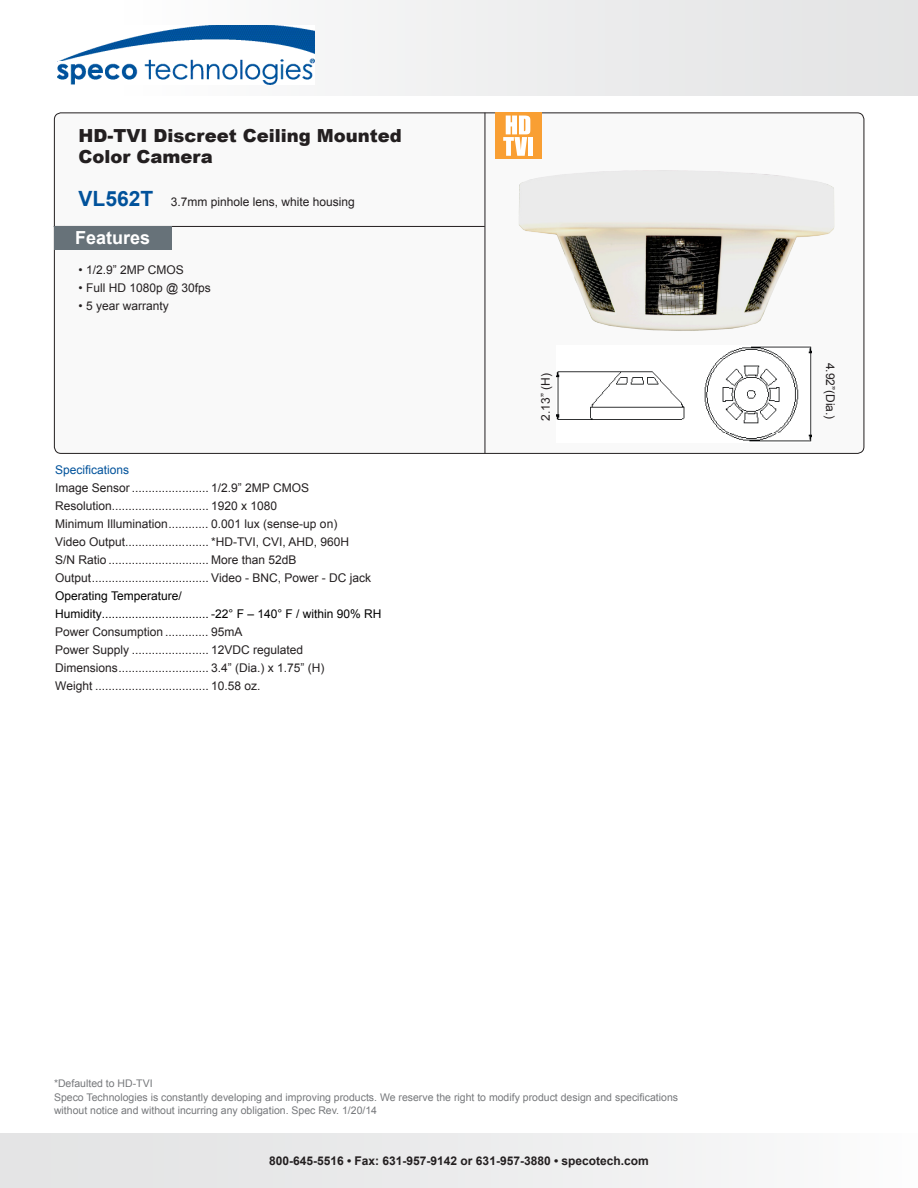
<style>
.page{position:relative;width:918px;height:1188px;background:#fff}
.page>*{position:absolute;margin:0;border:0;box-sizing:border-box;transform-origin:0 0}
.PRODUCT_NAME{font:900 18px "Arial";color:#231f20}
.t1{font:700 18px "Arial";color:#fff}
.DESCRIPTIONS{font:12px/18px "Arial";color:#231f20}
.DESCRIPTIONS-2{font:12px "Arial";color:#000}
.ADDRESS{font:700 12px "Arial";color:#231f20}
.model_number{font:12px "Arial";color:#231f20}
.DESCRIPTIONS-3{font:12px "Arial";color:#01529b}
.t2{font:10.5px/13.5px "Arial";color:#76787b}
.s1{font-weight:700;font-size:21px;color:#01529b}
</style>
<div class="page">
<div style="left:54px;top:113px;width:810px;height:340px;background:#f9f9f9;border-radius:7px"></div>
<div style="left:0;top:0;width:918px;height:96px;background:linear-gradient(to right,#fff,#e2e2e3)"></div>
<img style="left:57px;top:25px;width:257px;height:59px">
<hr style="left:54px;top:226px;width:431px;height:1px;background:#231f20">
<hr style="left:485px;top:113px;width:1px;height:340px;background:#231f20">
<div style="left:54px;top:227px;width:118px;height:23px;background:#677279"></div>
<div style="left:0;top:1134px;width:918px;height:54px;background:linear-gradient(to right,#e0e1e2,#fafafa)"></div>
<div style="left:495px;top:113px;width:46px;height:46px;background:#f99f33"></div>
<div style="left:528px;top:137px;width:5px;height:19px;background:#fff"></div>
<svg style="left:503px;top:116px;width:27px;height:40px"></svg>
<img style="left:557px;top:348px;width:255px;height:94px">
<img style="left:519px;top:159px;width:346px;height:189px">
<p class="PRODUCT_NAME" style="left:79px;top:123px;width:325px">HD-TVI Discreet Ceiling Mounted</p>
<p class="PRODUCT_NAME" style="left:79px;top:144px;width:136px">Color Camera</p>
<p class="model_number" style="left:79px;top:194px;width:278px"><span class="s1">VL562T</span> 3.7mm pinhole lens, white housing</p>
<p class="t1" style="left:75px;top:226px;width:77px">Features</p>
<p class="DESCRIPTIONS" style="left:79px;top:261px;width:107px">• 1/2.9” 2MP CMOS</p>
<p class="DESCRIPTIONS" style="left:79px;top:279px;width:134px">• Full HD 1080p @ 30fps</p>
<p class="DESCRIPTIONS" style="left:79px;top:297px;width:92px">• 5 year warranty</p>
<p class="DESCRIPTIONS-3" style="left:55px;top:462px;width:76px">Specifications</p>
<p class="DESCRIPTIONS" style="left:55px;top:479px;width:255px">Image Sensor ....................... 1/2.9” 2MP CMOS</p>
<p class="DESCRIPTIONS" style="left:55px;top:497px;width:284px">Resolution............................. 1920 x 1080<br>Minimum Illumination............ 0.001 lux (sense-up on)</p>
<p class="DESCRIPTIONS" style="left:55px;top:533px;width:296px">Video Output......................... *HD-TVI, CVI, AHD, 960H</p>
<p class="DESCRIPTIONS" style="left:55px;top:551px;width:243px">S/N Ratio .............................. More than 52dB</p>
<p class="DESCRIPTIONS" style="left:55px;top:569px;width:317px">Output................................... Video - BNC, Power - DC jack</p>
<p class="DESCRIPTIONS-2" style="left:55px;top:588px;width:128px">Operating Temperature/</p>
<p class="DESCRIPTIONS-2" style="left:55px;top:606px;width:328px">Humidity................................ -22° F ‒ 140° F / within 90% RH</p>
<p class="DESCRIPTIONS" style="left:55px;top:623px;width:189px">Power Consumption ............. 95mA</p>
<p class="DESCRIPTIONS" style="left:55px;top:641px;width:250px">Power Supply ....................... 12VDC regulated</p>
<p class="DESCRIPTIONS" style="left:55px;top:659px;width:271px">Dimensions........................... 3.4” (Dia.) x 1.75” (H)</p>
<p class="DESCRIPTIONS" style="left:55px;top:677px;width:207px">Weight .................................. 10.58 oz.</p>
<p class="DESCRIPTIONS" style="left:537px;top:421px;width:49px;rotate:-90deg">2.13” (H)</p>
<p class="DESCRIPTIONS" style="left:839px;top:363px;width:58px;rotate:90deg">4.92”(Dia.)</p>
<p class="t2" style="left:54px;top:1077px;width:100px">*Defaulted to HD-TVI</p>
<p class="t2" style="left:54px;top:1090px;width:626px">Speco Technologies is constantly developing and improving products. We reserve the right to modify product design and specifications without notice and without incurring any obligation. Spec Rev. 1/20/14</p>
<p class="ADDRESS" style="left:269px;top:1153px;width:381px">800-645-5516 • Fax: 631-957-9142 or 631-957-3880 • specotech.com</p>
</div>
